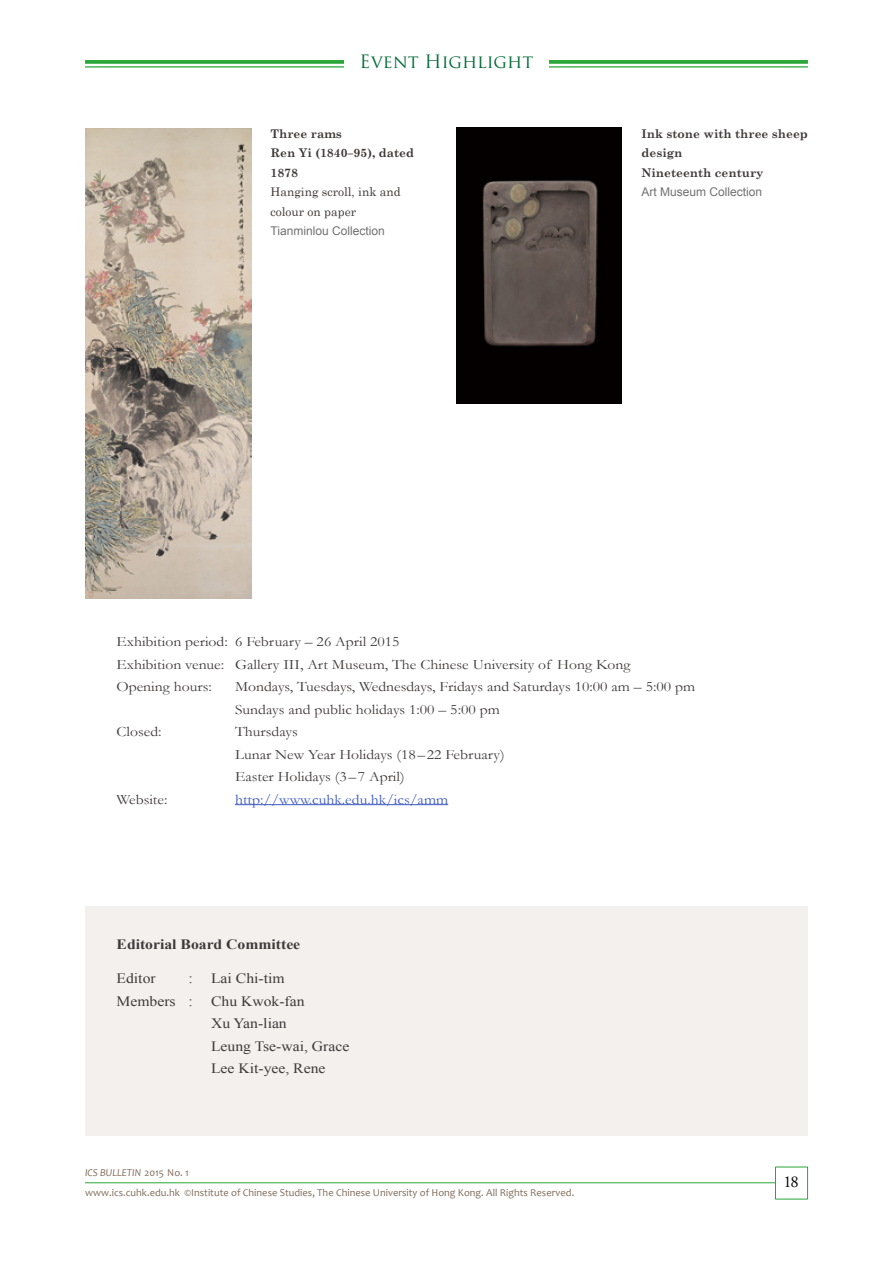
<style>
.page{position:relative;width:893px;height:1263px;background:#fff}
.page>*{position:absolute;margin:0;border:0;box-sizing:border-box;transform-origin:0 0}
.t1{font:18px "Trajan Pro";color:#046c38}
.t2{font:16.5px "Adobe Garamond Pro";color:#000}
.t3{font:14.25px/22.5px "Garamond";color:#3e3a39;scale:1.1 1}
.t4{font:14.25px/22.5px "Times New Roman";color:#3e3a39;scale:1.1 1}
.t5{font:14.25px "Garamond";color:#3956c1;scale:1.1 1}
.t6{font:700 14.25px "Times New Roman";color:#3e3a39;scale:1.1 1}
.t7{font:700 12px/19.5px "Century Schoolbook";color:#3e3a39}
.t8{font:12px "Arial";color:#727171}
.t9{font:12px/19.5px "Century Schoolbook";color:#3e3a39}
.t10{font:10.5px "Candara";color:#816d5a}
.t11{font:italic 10.5px "Candara";color:#816d5a}
.s1{font-style:normal}
</style>
<div class="page">
<div style="left:775px;top:1166px;width:33px;height:33px;background:#fff;border:1px solid #2aa738"></div>
<hr style="left:85px;top:1182px;width:690px;height:1px;background:#2aa738">
<svg style="left:85px;top:60px;width:723px;height:4px;background:#36ac44"></svg>
<hr style="left:85px;top:66px;width:723px;height:2px;background:#2aa738">
<div style="left:344px;top:53px;width:205px;height:27px;background:#fff"></div>
<hr style="left:235px;top:804px;width:213px;height:1px;background:#3956c1">
<div style="left:85px;top:906px;width:722px;height:229px;background:#f3f0ee"></div>
<img style="left:85px;top:128px;width:166px;height:471px">
<img style="left:456px;top:128px;width:166px;height:276px">
<p class="t1" style="left:360px;top:51px;width:175px">Event Highlight</p>
<p class="t7" style="left:271px;top:123px;width:145px">Three rams<br>Ren Yi (1840–95), dated<br>1878</p>
<p class="t9" style="left:271px;top:181px;width:132px">Hanging scroll, ink and colour on paper</p>
<p class="t8" style="left:271px;top:223px;width:116px">Tianminlou Collection</p>
<p class="t7" style="left:641px;top:123px;width:168px">Ink stone with three sheep design<br>Nineteenth century</p>
<p class="t8" style="left:641px;top:184px;width:122px">Art Museum Collection</p>
<p class="t3" style="left:117px;top:630px;width:469px">Exhibition period: 6 February – 26 April 2015<br>Exhibition venue: Gallery III, Art Museum, The Chinese University of Hong Kong<br>Opening hours:</p>
<p class="t3" style="left:235px;top:675px;width:420px">Mondays, Tuesdays, Wednesdays, Fridays and Saturdays 10:00 am – 5:00 pm<br>Sundays and public holidays 1:00 – 5:00 pm</p>
<p class="t3" style="left:117px;top:720px;width:42px">Closed:</p>
<p class="t3" style="left:235px;top:720px;width:247px">Thursdays<br>Lunar New Year Holidays (18–22 February)<br>Easter Holidays (3–7 April)</p>
<p class="t3" style="left:117px;top:787px;width:48px">Website:</p>
<p class="t5" style="left:235px;top:789px;width:195px">http://www.cuhk.edu.hk/ics/amm</p>
<p class="t6" style="left:117px;top:934px;width:169px">Editorial Board Committee</p>
<p class="t4" style="left:117px;top:967px;width:37px">Editor</p>
<p class="t4" style="left:189px;top:967px;width:5px">:</p>
<p class="t4" style="left:211px;top:967px;width:68px">Lai Chi-tim</p>
<p class="t4" style="left:117px;top:990px;width:71px">Members :</p>
<p class="t4" style="left:211px;top:990px;width:127px">Chu Kwok-fan<br>Xu Yan-lian<br>Leung Tse-wai, Grace<br>Lee Kit-yee, Rene</p>
<p class="t11" style="left:85px;top:1166px;width:105px">ICS BULLETIN <span class="s1">2015 No. 1</span></p>
<p class="t10" style="left:85px;top:1186px;width:491px">www.ics.cuhk.edu.hk ©Institute of Chinese Studies, The Chinese University of Hong Kong. All Rights Reserved.</p>
<p class="t2" style="left:783px;top:1172px;width:17px">18</p>
</div>
